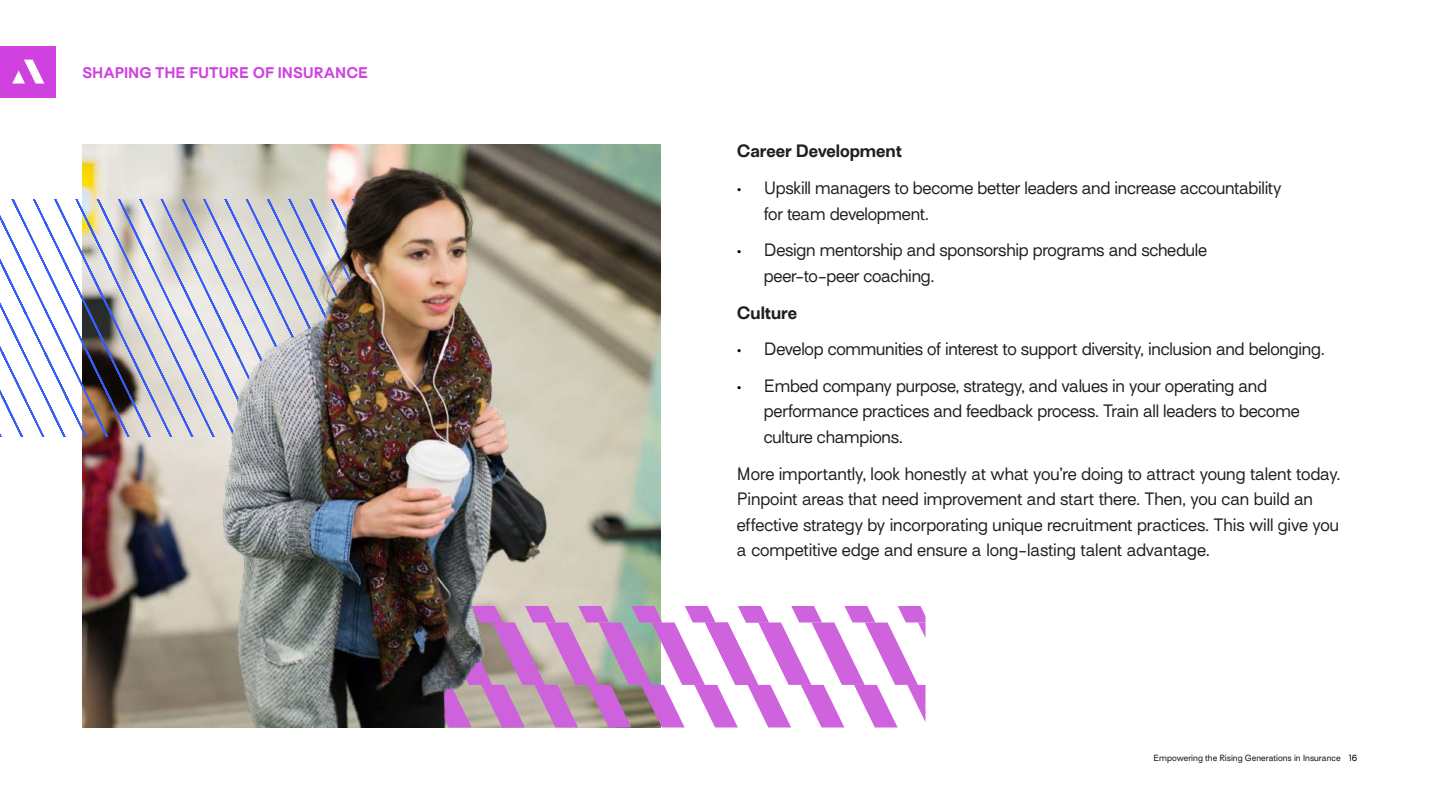
<style>
.page{position:relative;width:1440px;height:810px;background:#fff}
.page>*{position:absolute;margin:0;border:0;box-sizing:border-box;transform-origin:0 0}
.t1{font:300 16.5px/25.5px "Surt";letter-spacing:-.015em;color:#231f20}
.t2{font:700 16.5px "Surt";letter-spacing:-.005em;color:#231f20}
.t3{font:700 14.25px "Surt";color:#cf42df}
.t4{font:8.25px "Surt";color:#231f20}
.s1{color:#000}
</style>
<div class="page">
<div style="left:0;top:46px;width:56px;height:52px;background:#cf42df"></div>
<svg style="left:12px;top:60px;width:32px;height:24px"></svg>
<img style="left:82px;top:145px;width:98px;height:583px">
<svg style="left:0;top:199px;width:180px;height:237px"></svg>
<svg style="left:660px;top:606px;width:266px;height:122px"></svg>
<img style="left:180px;top:145px;width:480px;height:583px">
<p class="t3" style="left:82px;top:64px;width:287px">SHAPING THE FUTURE OF INSURANCE</p>
<p class="t2" style="left:737px;top:141px;width:167px">Career Development</p>
<p class="t1" style="left:764px;top:177px;width:519px;text-indent:-27px"><span class="s1">•</span> Upskill managers to become better leaders and increase accountability for team development.</p>
<p class="t1" style="left:764px;top:239px;width:445px;text-indent:-27px"><span class="s1">•</span> Design mentorship and sponsorship programs and schedule peer-to-peer coaching.</p>
<p class="t2" style="left:737px;top:302px;width:62px">Culture</p>
<p class="t1" style="left:737px;top:338px;width:589px"><span class="s1">•</span> Develop communities of interest to support diversity, inclusion and belonging.</p>
<p class="t1" style="left:764px;top:375px;width:537px;text-indent:-27px"><span class="s1">•</span> Embed company purpose, strategy, and values in your operating and performance practices and feedback process. Train all leaders to become culture champions.</p>
<p class="t1" style="left:737px;top:463px;width:605px">More importantly, look honestly at what you’re doing to attract young talent today.<br>Pinpoint areas that need improvement and start there. Then, you can build an effective strategy by incorporating unique recruitment practices. This will give you a competitive edge and ensure a long-lasting talent advantage.</p>
<p class="t4" style="left:1154px;top:752px;width:205px">Empowering the Rising Generations in Insurance <span class="s1">16</span></p>
</div>
